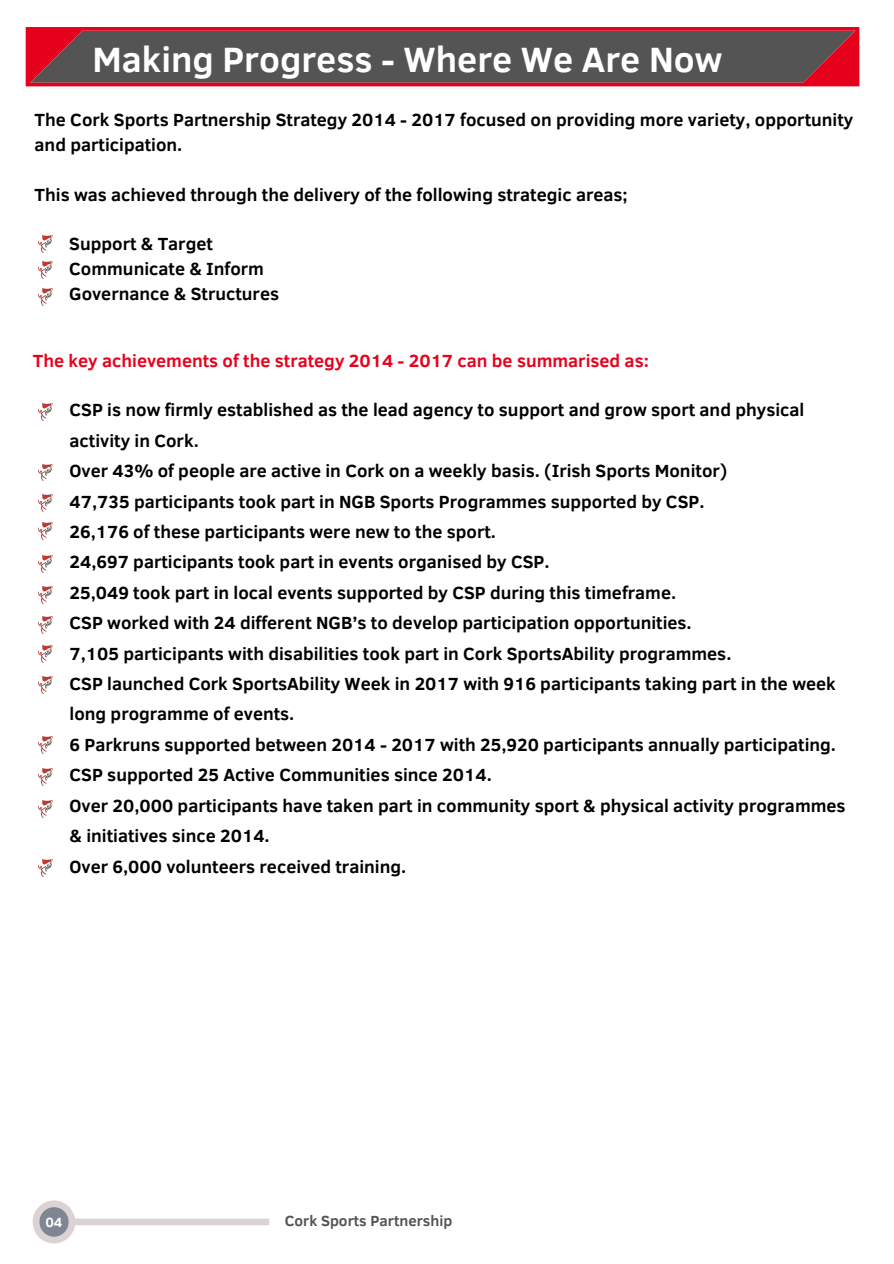
<style>
.page{position:relative;width:894px;height:1264px;background:#fff}
.page>*{position:absolute;margin:0;border:0;box-sizing:border-box;transform-origin:0 0}
.t1{font:700 36px "Clear Sans";color:#fff}
.t2{font:700 18px/30.5px "Clear Sans";color:#000}
.t3{font:700 18px "Clear Sans";color:#e7001c}
.t4{font:700 15px "Clear Sans";color:#545454}
.t5{font:700 13.65px "Clear Sans";color:#fff}
</style>
<div class="page">
<svg style="left:26px;top:27px;width:833px;height:59px;background:#6f464b"></svg>
<img style="left:38px;top:403px;width:15px;height:17px">
<img style="left:38px;top:464px;width:15px;height:17px">
<img style="left:38px;top:494px;width:15px;height:17px">
<img style="left:38px;top:555px;width:15px;height:17px">
<img style="left:38px;top:586px;width:15px;height:17px">
<img style="left:38px;top:616px;width:15px;height:17px">
<img style="left:38px;top:645px;width:15px;height:17px">
<img style="left:38px;top:677px;width:15px;height:17px">
<img style="left:38px;top:768px;width:15px;height:17px">
<img style="left:38px;top:736px;width:15px;height:17px">
<img style="left:38px;top:800px;width:15px;height:17px">
<img style="left:38px;top:859px;width:15px;height:17px">
<svg style="left:33px;top:1200px;width:236px;height:43px"></svg>
<img style="left:38px;top:236px;width:15px;height:17px">
<img style="left:38px;top:261px;width:15px;height:17px">
<img style="left:38px;top:288px;width:15px;height:17px">
<img style="left:38px;top:522px;width:15px;height:17px">
<h1 class="t1" style="left:93px;top:33px;width:631px">Making Progress - Where We Are Now</h1>
<p class="t2" style="left:35px;top:107px;width:820px;line-height:24.8px">The Cork Sports Partnership Strategy 2014 - 2017 focused on providing more variety, opportunity and participation.</p>
<p class="t2" style="left:35px;top:178px;width:594px">This was achieved through the delivery of the following strategic areas;</p>
<p class="t2" style="left:69px;top:231px;width:211px;line-height:24.8px">Support &amp; Target<br>Communicate &amp; Inform<br>Governance &amp; Structures</p>
<p class="t3" style="left:33px;top:347px;width:617px">The key achievements of the strategy 2014 - 2017 can be summarised as:</p>
<p class="t2" style="left:70px;top:394px;width:777px">CSP is now firmly established as the lead agency to support and grow sport and physical activity in Cork.<br>Over 43% of people are active in Cork on a weekly basis. (Irish Sports Monitor)<br>47,735 participants took part in NGB Sports Programmes supported by CSP.<br>26,176 of these participants were new to the sport.<br>24,697 participants took part in events organised by CSP.<br>25,049 took part in local events supported by CSP during this timeframe.<br>CSP worked with 24 different NGB’s to develop participation opportunities.<br>7,105 participants with disabilities took part in Cork SportsAbility programmes.<br>CSP launched Cork SportsAbility Week in 2017 with 916 participants taking part in the week long programme of events.<br>6 Parkruns supported between 2014 - 2017 with 25,920 participants annually participating.<br>CSP supported 25 Active Communities since 2014.<br>Over 20,000 participants have taken part in community sport &amp; physical activity programmes &amp; initiatives since 2014.<br>Over 6,000 volunteers received training.</p>
<p class="t5" style="left:45px;top:1212px;width:19px">04</p>
<p class="t4" style="left:284px;top:1209px;width:169px">Cork Sports Partnership</p>
</div>
